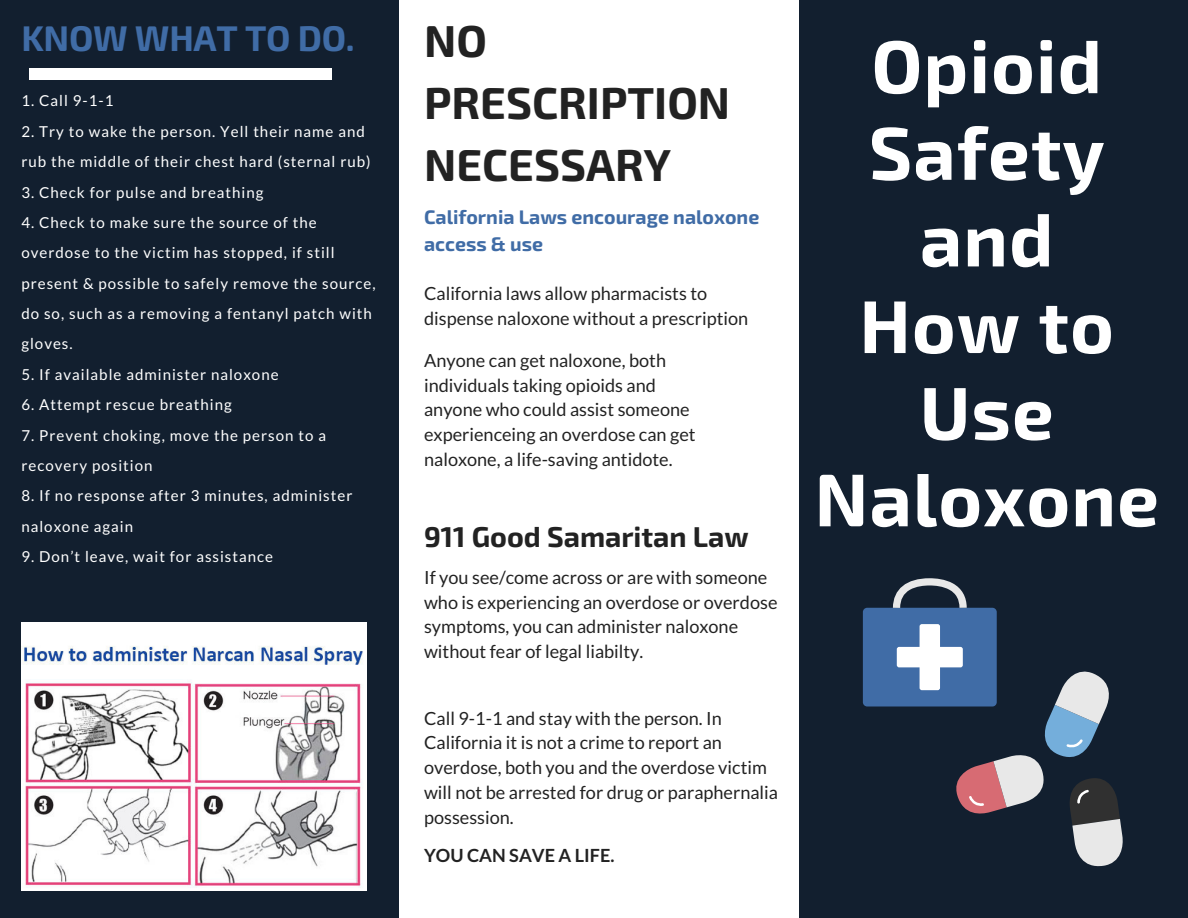
<style>
.page{position:relative;width:1188px;height:918px;background:#fff}
.page>*{position:absolute;margin:0;border:0;box-sizing:border-box;transform-origin:0 0}
.t1{font:700 74.7px/86.7px "Exo 2";letter-spacing:.015em;color:#fff;text-align:center}
.t2{font:700 44.7px/61.8px "Exo 2";color:#222}
.t3{font:700 35.7px "Exo 2";letter-spacing:-.01em;color:#406ca6}
.t4{font:700 28.65px "Exo 2";color:#222}
.t5{font:700 19.65px/27px "Exo 2";color:#406ca6}
.t6{font:18.15px/24.8px "Lato";color:#222}
.t7{font:700 18.15px "Lato";color:#222}
.t8{font:15.15px/30.3px "Lato";letter-spacing:.065em;color:#fff}
</style>
<div class="page">
<div style="left:799px;top:0;width:389px;height:918px;background:#121f2f"></div>
<div style="left:0;top:0;width:398px;height:918px;background:#121f2f"></div>
<div style="left:29px;top:69px;width:303px;height:11px;background:#fff"></div>
<svg style="left:956px;top:672px;width:167px;height:194px"></svg>
<div style="left:863px;top:608px;width:134px;height:98px;background:#406ca6;border-radius:4px"></div>
<div style="left:897px;top:647px;width:66px;height:20px;background:#fff;border-radius:2px"></div>
<div style="left:920px;top:624px;width:20px;height:66px;background:#fff;border-radius:2px"></div>
<svg style="left:893px;top:578px;width:74px;height:30px"></svg>
<img style="left:21px;top:622px;width:346px;height:269px">
<h3 class="t3" style="left:21px;top:15px;width:335px">KNOW WHAT TO DO.</h3>
<h2 class="t2" style="left:424px;top:8px;width:308px">NO<br>PRESCRIPTION<br>NECESSARY</h2>
<p class="t5" style="left:424px;top:202px;width:337px">California Laws encourage naloxone access &amp; use</p>
<p class="t6" style="left:424px;top:281px;width:326px">California laws allow pharmacists to dispense naloxone without a prescription</p>
<p class="t6" style="left:424px;top:347px;width:273px">Anyone can get naloxone, both individuals taking opioids and anyone who could assist someone experienceing an overdose can get naloxone, a life-saving antidote.</p>
<p class="t8" style="left:21px;top:85px;width:94px">1. Call 9-1-1</p>
<p class="t8" style="left:21px;top:116px;width:351px">2. Try to wake the person. Yell their name and rub the middle of their chest hard (sternal rub)</p>
<p class="t8" style="left:21px;top:177px;width:244px">3. Check for pulse and breathing</p>
<p class="t8" style="left:21px;top:207px;width:356px">4. Check to make sure the source of the overdose to the victim has stopped, if still present &amp; possible to safely remove the source, do so, such as a removing a fentanyl patch with gloves.</p>
<p class="t8" style="left:21px;top:359px;width:259px">5. If available administer naloxone</p>
<p class="t8" style="left:21px;top:389px;width:212px">6. Attempt rescue breathing</p>
<p class="t8" style="left:21px;top:420px;width:306px">7. Prevent choking, move the person to a recovery position</p>
<p class="t8" style="left:21px;top:480px;width:333px">8. If no response after 3 minutes, administer naloxone again</p>
<p class="t8" style="left:21px;top:541px;width:253px">9. Don’t leave, wait for assistance</p>
<h3 class="t4" style="left:424px;top:518px;width:326px">911 Good Samaritan Law</h3>
<p class="t6" style="left:424px;top:564px;width:355px">If you see/come across or are with someone who is experiencing an overdose or overdose symptoms, you can administer naloxone without fear of legal liabilty.</p>
<p class="t6" style="left:424px;top:705px;width:355px">Call 9-1-1 and stay with the person. In California it is not a crime to report an overdose, both you and the overdose victim will not be arrested for drug or paraphernalia possession.</p>
<p class="t7" style="left:424px;top:844px;width:192px">YOU CAN SAVE A LIFE.</p>
<h1 class="t1" style="left:814px;top:19px;width:346px">Opioid<br>Safety and<br>How to<br>Use<br>Naloxone</h1>
</div>
